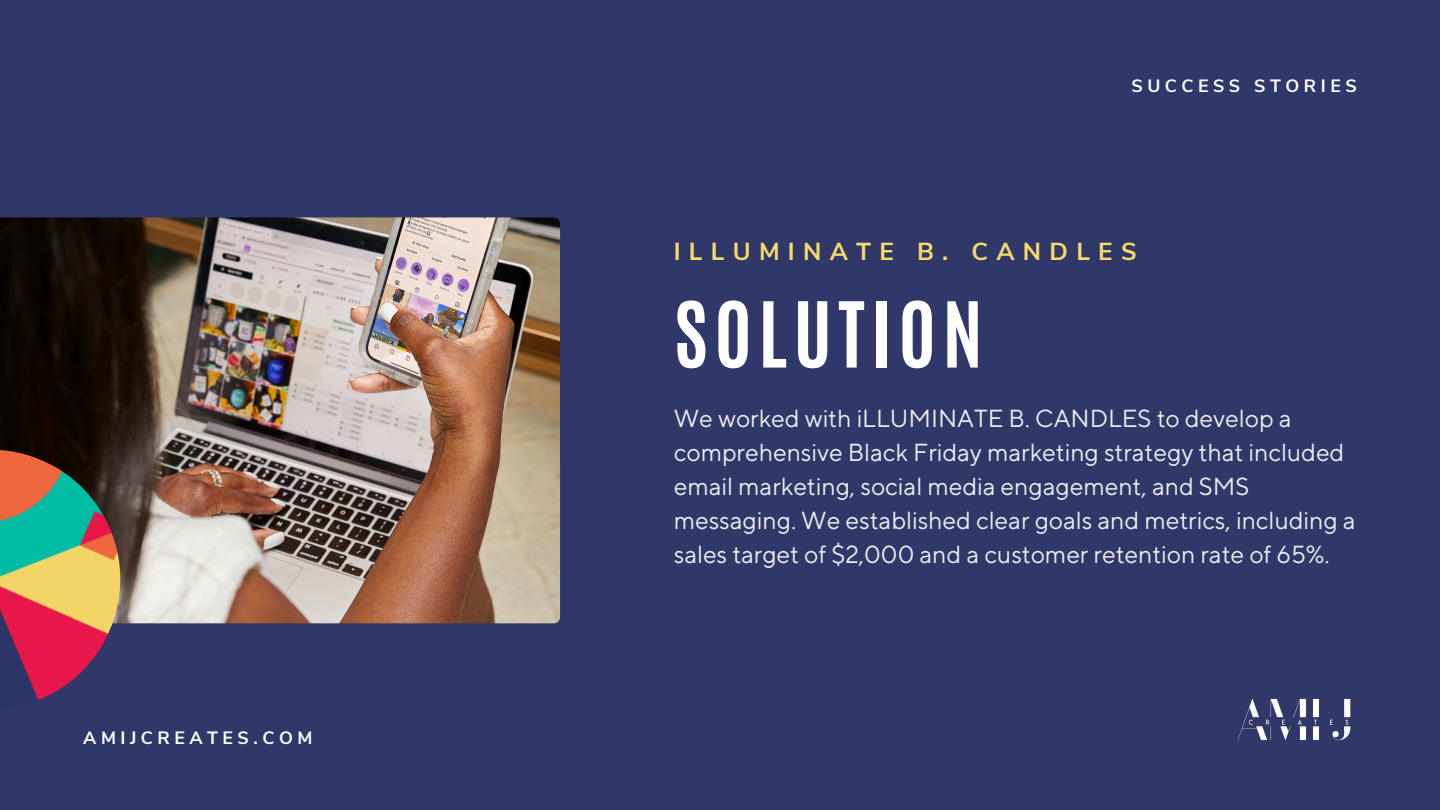
<style>
.page{position:relative;width:1440px;height:810px;background:#30386a}
.page>*{position:absolute;margin:0;border:0;box-sizing:border-box;transform-origin:0 0}
.t1{font:700 77.2px "Antonio";letter-spacing:.085em;color:#fff}
.t2{font:24.6px/34px "TT Norms Pro";color:#eee}
.t3{font:700 24.6px "Nunito Sans";letter-spacing:.335em;color:#f7db69}
.t4{font:700 17.8px "Nunito Sans";letter-spacing:.255em;color:#fff}
</style>
<div class="page">
<img style="left:1237px;top:698px;width:114px;height:43px">
<img style="left:0;top:217px;width:560px;height:406px">
<img style="left:0;top:432px;width:138px;height:268px">
<p class="t4" style="left:83px;top:726px;width:231px">AMIJCREATES.COM</p>
<p class="t4" style="left:1131px;top:74px;width:227px">SUCCESS STORIES</p>
<h1 class="t3" style="left:674px;top:235px;width:464px">ILLUMINATE B. CANDLES</h1>
<h2 class="t1" style="left:674px;top:279px;width:310px">SOLUTION</h2>
<h3 class="t2" style="left:674px;top:402px;width:683px">We worked with iLLUMINATE B. CANDLES to develop a comprehensive Black Friday marketing strategy that included email marketing, social media engagement, and SMS messaging. We established clear goals and metrics, including a sales target of $2,000 and a customer retention rate of 65%.</h3>
</div>
